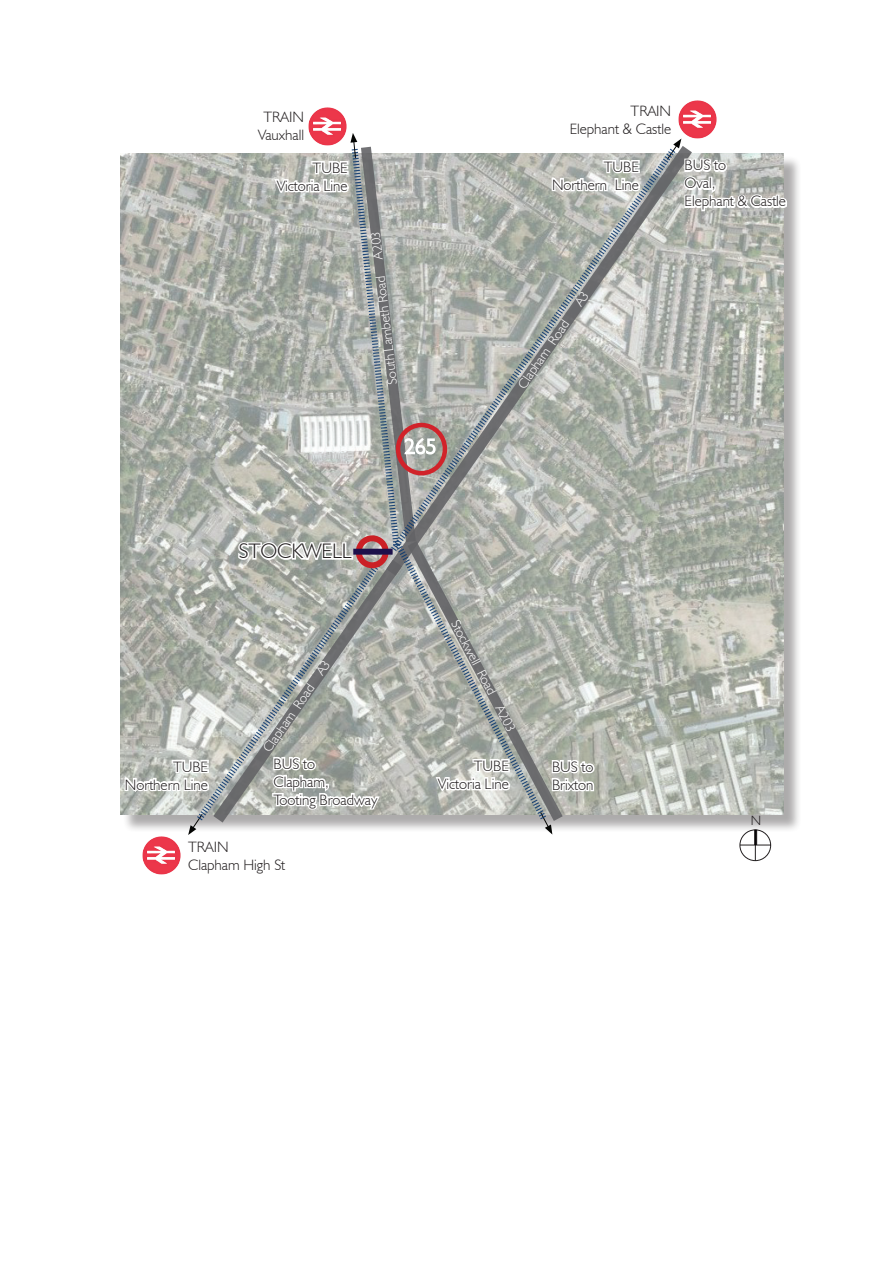
<style>
.page{position:relative;width:893px;height:1263px;background:#fff}
.page>*{position:absolute;margin:0;border:0;box-sizing:border-box;transform-origin:0 0}
.t1{font:300 21px "Humanist 521 BT";color:#231f20}
.t2{font:300 15px/18px "Humanist 521 BT";color:#231f20;text-align:right}
.t3{font:300 13.5px "Humanist 521 BT";color:#fff}
.t4{font:300 13.5px "Humanist 521 BT";color:#231f20}
</style>
<div class="page">
<svg style="left:123px;top:100px;width:667px;height:775px;background:#babcb7"></svg>
<p class="t2" style="left:258px;top:108px;width:48px;text-align:center">TRAIN<br>Vauxhall</p>
<p class="t2" style="left:277px;top:158px;width:72px">TUBE<br>Victoria Line</p>
<p class="t3" style="left:370px;top:260px;width:30px;rotate:-96deg">A203</p>
<p class="t3" style="left:384px;top:385px;width:110px;rotate:-96deg">South Lambeth Road</p>
<p class="t2" style="left:570px;top:101px;width:103px">TRAIN<br>Elephant &amp; Castle</p>
<p class="t2" style="left:552px;top:157px;width:88px">TUBE<br>Northern Line</p>
<p class="t2" style="left:685px;top:156px;width:103px;text-align:left">BUS to<br>Oval,<br>Elephant &amp; Castle</p>
<p class="t3" style="left:514px;top:382px;width:81px;rotate:-55deg">Clapham Road</p>
<h1 class="t1" style="left:239px;top:538px;width:115px">STOCKWELL</h1>
<p class="t3" style="left:259px;top:746px;width:109px;rotate:-55deg">Clapham Road A3</p>
<p class="t3" style="left:463px;top:617px;width:125px;rotate:63deg">Stockwell Road A203</p>
<p class="t2" style="left:274px;top:754px;width:105px;text-align:left">BUS to<br>Clapham,<br>Tooting Broadway</p>
<p class="t2" style="left:552px;top:757px;width:43px;text-align:left">BUS to<br>Brixton</p>
<p class="t2" style="left:125px;top:757px;width:85px">TUBE<br>Northern Line</p>
<p class="t2" style="left:438px;top:756px;width:72px">TUBE<br>Victoria Line</p>
<p class="t2" style="left:188px;top:837px;width:99px;text-align:left">TRAIN<br>Clapham High St</p>
<p class="t4" style="left:751px;top:812px;width:12px">N</p>
</div>
